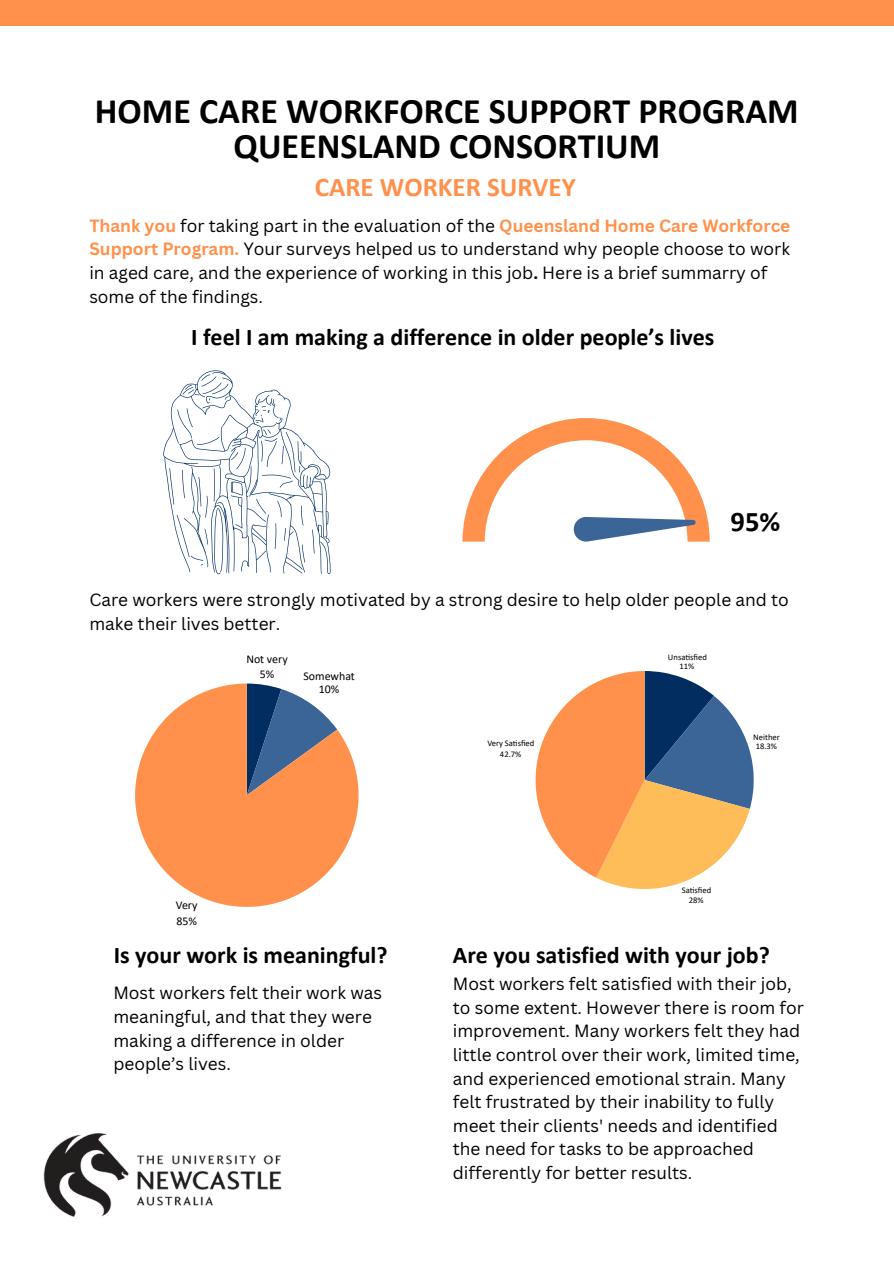
<style>
.page{position:relative;width:894px;height:1264px;background:#fff}
.page>*{position:absolute;margin:0;border:0;box-sizing:border-box;transform-origin:0 0}
.t1{font:700 36px/34.8px "Calibri";color:#000;text-align:center}
.t2{font:700 28.5px "Calibri";color:#000}
.t3{font:700 27px "Calibri";color:#ff914d}
.t4{font:700 24px "Calibri";color:#000}
.t5{font:17.25px/23.7px "Canva Sans";color:#000}
.t6{font:11.85px/15.3px "Calibri";color:#000;text-align:center}
.t7{font:8.55px/9.6px "Calibri";color:#000;text-align:center}
.s1{font-weight:700;color:#ff914d}
.s2{font-weight:700}
</style>
<div class="page">
<svg style="left:163px;top:370px;width:167px;height:204px"></svg>
<svg style="left:462px;top:418px;width:247px;height:123px"></svg>
<svg style="left:135px;top:683px;width:223px;height:223px;fill:#ff914d"></svg>
<svg style="left:535px;top:671px;width:218px;height:218px"></svg>
<img style="left:43px;top:1133px;width:239px;height:84px">
<div style="left:0;top:0;width:893px;height:26px;background:#ff914d"></div>
<h2 class="t1" style="left:95px;top:96px;width:705px">HOME CARE WORKFORCE SUPPORT PROGRAM<br>QUEENSLAND CONSORTIUM</h2>
<p class="t3" style="left:315px;top:175px;width:262px">CARE WORKER SURVEY</p>
<p class="t5" style="left:89px;top:213px;width:702px"><span class="s1">Thank you</span> for taking part in the evaluation of the <span class="s1">Queensland Home Care Workforce Support Program.</span> Your surveys helped us to understand why people choose to work in aged care, and the experience of working in this job<span class="s2">.</span> Here is a brief summarry of some of the findings.</p>
<h3 class="t4" style="left:191px;top:326px;width:524px">I feel I am making a difference in older people’s lives</h3>
<p class="t2" style="left:730px;top:509px;width:51px">95%</p>
<p class="t5" style="left:89px;top:587px;width:700px">Care workers were strongly motivated by a strong desire to help older people and to make their lives better.</p>
<p class="t6" style="left:246px;top:652px;width:43px">Not very<br>5%</p>
<p class="t6" style="left:303px;top:670px;width:53px;line-height:13px">Somewhat<br>10%</p>
<p class="t6" style="left:176px;top:898px;width:23px;text-align:left">Very<br>85%</p>
<h1 class="t4" style="left:114px;top:945px;width:275px">Is your work is meaningful?</h1>
<p class="t7" style="left:487px;top:738px;width:49px;line-height:11.1px">Very Satisfied<br>42.7%</p>
<p class="t7" style="left:667px;top:652px;width:40px">Unsatisfied<br>11%</p>
<p class="t7" style="left:753px;top:732px;width:28px;text-align:left">Neither<br>18.3%</p>
<p class="t7" style="left:681px;top:886px;width:31px">Satisfied<br>28%</p>
<h2 class="t4" style="left:452px;top:945px;width:318px">Are you satisfied with your job?</h2>
<h3 class="t5" style="left:113px;top:980px;width:270px">Most workers felt their work was meaningful, and that they were making a difference in older people’s lives.</h3>
<p class="t5" style="left:452px;top:971px;width:352px">Most workers felt satisfied with their job, to some extent. However there is room for improvement. Many workers felt they had little control over their work, limited time, and experienced emotional strain. Many felt frustrated by their inability to fully meet their clients' needs and identified the need for tasks to be approached differently for better results.</p>
</div>
